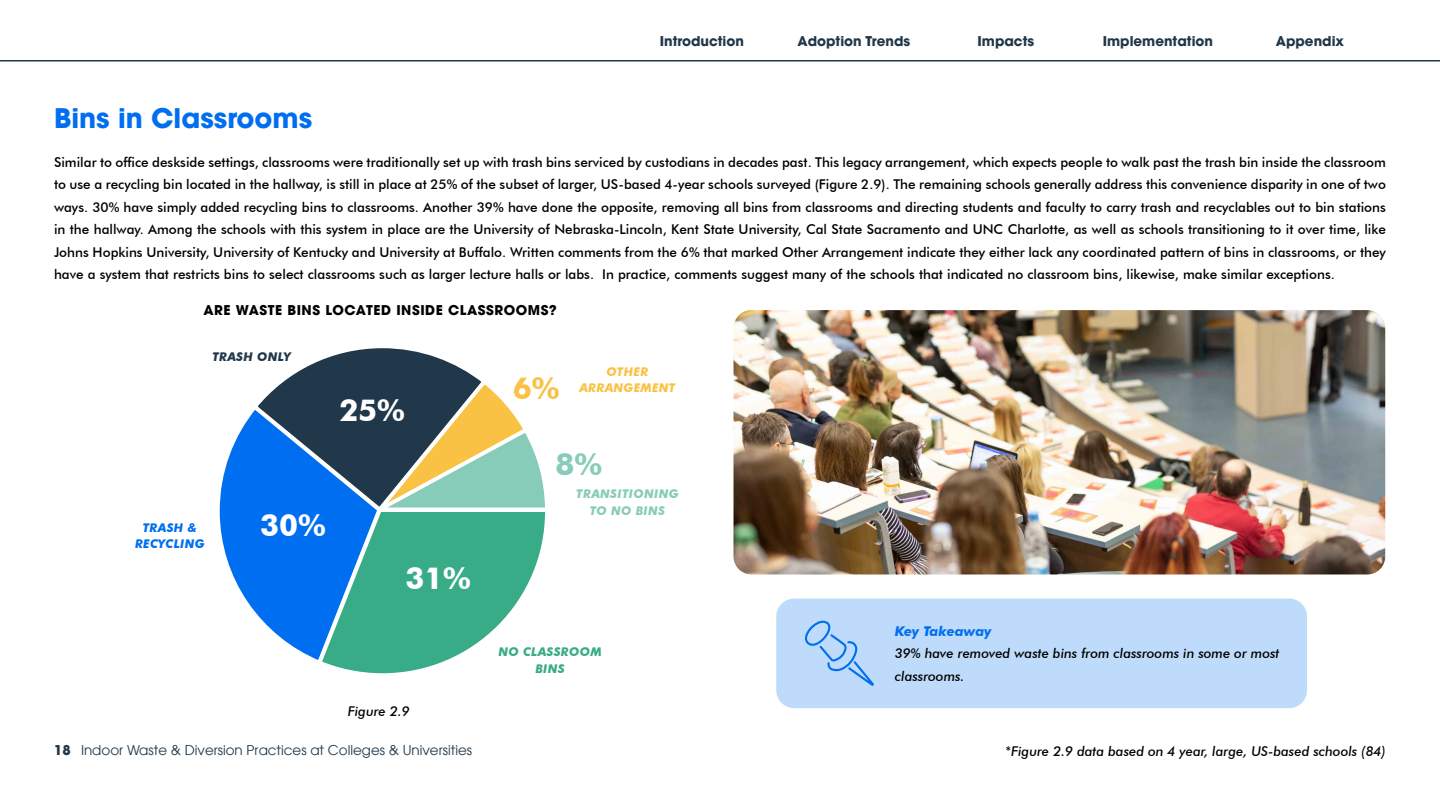
<style>
.page{position:relative;width:1440px;height:810px;background:#fff}
.page>*{position:absolute;margin:0;border:0;box-sizing:border-box;transform-origin:0 0}
.t1{font:700 30.38px "Futura BT";color:#fff}
.t2{font:700 30.38px "Futura BT";color:#fac245}
.t3{font:700 30.38px "Futura BT";color:#87ccb8}
.t4{font:700 27px "Avant Garde LT";color:#006ef0}
.t5{font:500 13.5px/22.5px "Futura BT";color:#000;text-align:justify}
.t6{font:italic 500 13.5px/22.5px "Futura BT";color:#000}
.t7{font:700 13.5px "Avant Garde LT";color:#203749}
.t8{font:13.5px "Avant Garde LT";color:#203749}
.t9{font:700 13.5px "Avant Garde LT";letter-spacing:.04em;color:#000}
.t10{font:italic 700 13.5px "Futura BT";color:#006ef0}
.t11{font:italic 700 12px/16.5px "Futura BT";letter-spacing:.025em;color:#87ccb8;text-align:center}
.t12{font:italic 700 12px/16.5px "Futura BT";letter-spacing:.025em;color:#fac245;text-align:center}
.t13{font:italic 700 12px/16.5px "Futura BT";letter-spacing:.025em;color:#38ab87;text-align:center}
.t14{font:italic 700 12px/16.5px "Futura BT";letter-spacing:.025em;color:#006ef0;text-align:center}
.t15{font:italic 700 12px "Futura BT";letter-spacing:.025em;color:#21384a}
.s1{font-weight:700}
</style>
<div class="page">
<hr style="left:0;top:60px;width:1440px;height:2px;background:#203749">
<svg style="left:219px;top:348px;width:326px;height:326px"></svg>
<img style="left:734px;top:310px;width:651px;height:264px">
<div style="left:776px;top:598px;width:531px;height:110px;background:#bfdbfb;border-radius:18px"></div>
<svg style="left:805px;top:621px;width:69px;height:65px"></svg>
<h2 class="t4" style="left:54px;top:100px;width:260px">Bins in Classrooms</h2>
<p class="t7" style="left:660px;top:32px;width:86px">Introduction</p>
<p class="t7" style="left:798px;top:32px;width:114px">Adoption Trends</p>
<p class="t7" style="left:978px;top:32px;width:58px">Impacts</p>
<p class="t7" style="left:1103px;top:32px;width:112px">Implementation</p>
<p class="t7" style="left:1276px;top:32px;width:70px">Appendix</p>
<p class="t5" style="left:54px;top:150px;width:1334px">Similar to office deskside settings, classrooms were traditionally set up with trash bins serviced by custodians in decades past. This legacy arrangement, which expects people to walk past the trash bin inside the classroom to use a recycling bin located in the hallway, is still in place at 25% of the subset of larger, US-based 4-year schools surveyed (Figure 2.9). The remaining schools generally address this convenience disparity in one of two ways. 30% have simply added recycling bins to classrooms. Another 39% have done the opposite, removing all bins from classrooms and directing students and faculty to carry trash and recyclables out to bin stations in the hallway. Among the schools with this system in place are the University of Nebraska-Lincoln, Kent State University, Cal State Sacramento and UNC Charlotte, as well as schools transitioning to it over time, like Johns Hopkins University, University of Kentucky and University at Buffalo. Written comments from the 6% that marked Other Arrangement indicate they either lack any coordinated pattern of bins in classrooms, or they have a system that restricts bins to select classrooms such as larger lecture halls or labs. In practice, comments suggest many of the schools that indicated no classroom bins, likewise, make similar exceptions.</p>
<p class="t9" style="left:204px;top:301px;width:355px">ARE WASTE BINS LOCATED INSIDE CLASSROOMS?</p>
<p class="t15" style="left:212px;top:349px;width:80px">TRASH ONLY</p>
<h1 class="t1" style="left:339px;top:392px;width:67px">25%</h1>
<h1 class="t2" style="left:513px;top:370px;width:48px">6%</h1>
<p class="t12" style="left:579px;top:363px;width:98px">OTHER<br>ARRANGEMENT</p>
<p class="t14" style="left:135px;top:519px;width:71px">TRASH &amp;<br>RECYCLING</p>
<h1 class="t1" style="left:260px;top:506px;width:67px">30%</h1>
<h1 class="t1" style="left:405px;top:560px;width:67px">31%</h1>
<p class="t6" style="left:348px;top:700px;width:63px">Figure 2.9</p>
<p class="t8" style="left:54px;top:743px;width:420px"><span class="s1">18</span> Indoor Waste &amp; Diversion Practices at Colleges &amp; Universities</p>
<h1 class="t3" style="left:556px;top:446px;width:48px">8%</h1>
<p class="t11" style="left:576px;top:486px;width:104px">TRANSITIONING<br>TO NO BINS</p>
<p class="t13" style="left:498px;top:644px;width:105px">NO CLASSROOM<br>BINS</p>
<p class="t10" style="left:895px;top:623px;width:98px">Key Takeaway</p>
<p class="t6" style="left:895px;top:642px;width:386px">39% have removed waste bins from classrooms in some or most classrooms.</p>
<p class="t6" style="left:1005px;top:740px;width:382px">*Figure 2.9 data based on 4 year, large, US-based schools (84)</p>
</div>
